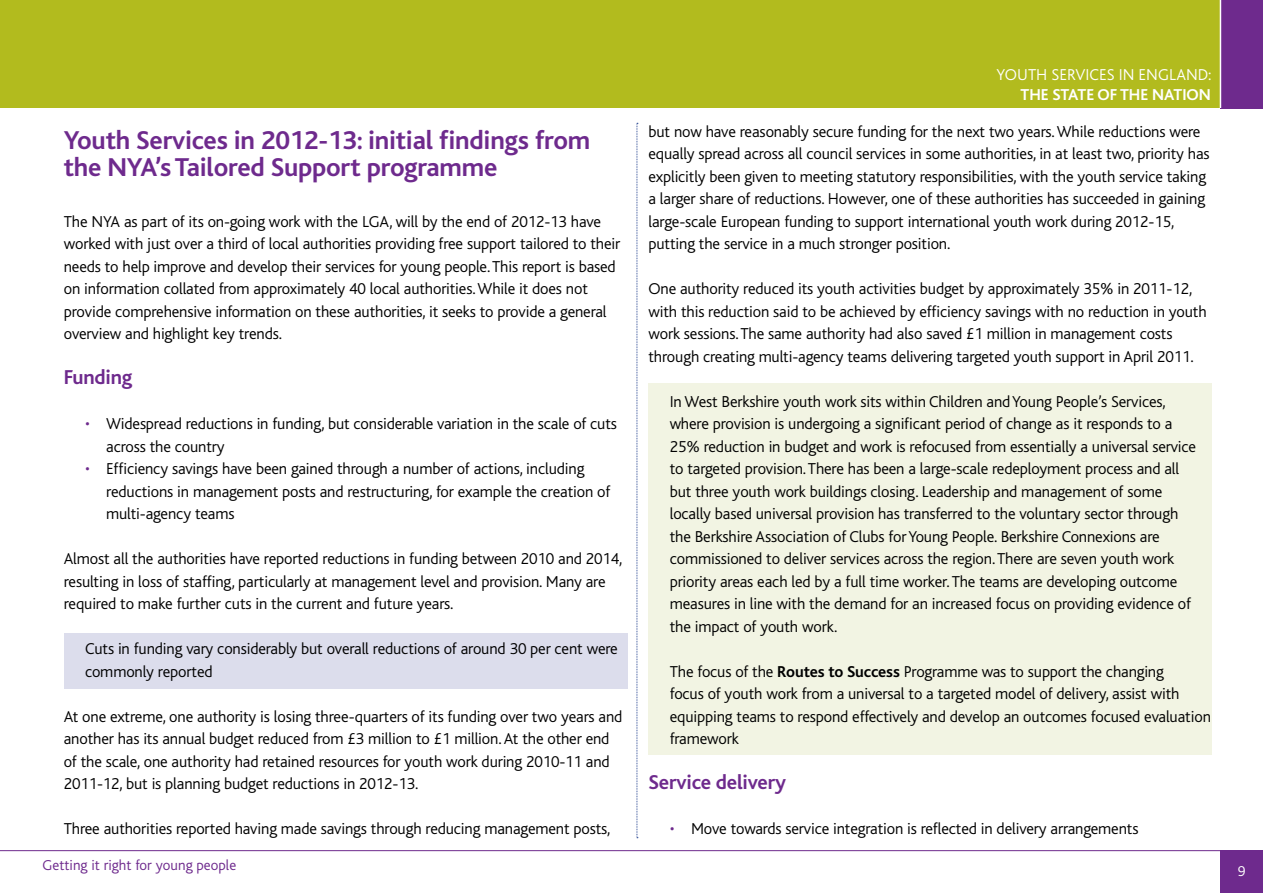
<style>
.page{position:relative;width:1263px;height:893px;background:#fff}
.page>*{position:absolute;margin:0;border:0;box-sizing:border-box;transform-origin:0 0}
.t1{font:700 27px/27px "Bliss Icelandic";letter-spacing:-.01em;color:#6e2a8d}
.t2{font:700 21px "Bliss Icelandic";letter-spacing:-.01em;color:#6e2a8d}
.t3{font:300 16.5px/22.5px "Bliss Icelandic";letter-spacing:-.01em;color:#000}
.t4{font:300 16.5px "Bliss Icelandic";color:#fff}
.t5{font:700 16.5px "Bliss Icelandic";color:#fff}
.t6{font:300 15px "Bliss Icelandic";color:#6e2a8d}
.t7{font:300 15px "Bliss Icelandic";color:#fff}
.s1{color:#6e2a8d}
.s2{font-weight:700}
</style>
<div class="page">
<div style="left:0;top:0;width:1263px;height:108px;background:#b2bb1e"></div>
<div style="left:1220px;top:850px;width:43px;height:43px;background:#6e2a8d"></div>
<div style="left:1220px;top:0;width:43px;height:108px;background:#6e2a8d"></div>
<hr style="left:1220px;top:0;width:1px;height:108px;background:#fff">
<div style="left:64px;top:633px;width:563px;height:55px;background:#dcddec"></div>
<div style="left:648px;top:383px;width:564px;height:372px;background:#f2f4e3"></div>
<hr style="left:0;top:850px;width:1263px;height:1px;background:#6e2a8d">
<svg style="left:637px;top:123px;width:1px;height:715px"></svg>
<h1 class="t1" style="left:64px;top:127px;width:528px">Youth Services in 2012-13: initial findings from the NYA’s Tailored Support programme</h1>
<p class="t3" style="left:64px;top:210px;width:558px">The NYA as part of its on-going work with the LGA, will by the end of 2012-13 have worked with just over a third of local authorities providing free support tailored to their needs to help improve and develop their services for young people. This report is based on information collated from approximately 40 local authorities. While it does not provide comprehensive information on these authorities, it seeks to provide a general overview and highlight key trends.</p>
<p class="t2" style="left:64px;top:366px;width:70px">Funding</p>
<p class="t3" style="left:106px;top:413px;width:512px;text-indent:-21px"><span class="s1">•</span> Widespread reductions in funding, but considerable variation in the scale of cuts across the country</p>
<p class="t3" style="left:106px;top:458px;width:505px;text-indent:-21px"><span class="s1">•</span> Efficiency savings have been gained through a number of actions, including reductions in management posts and restructuring, for example the creation of multi-agency teams</p>
<p class="t3" style="left:64px;top:548px;width:560px">Almost all the authorities have reported reductions in funding between 2010 and 2014, resulting in loss of staffing, particularly at management level and provision. Many are required to make further cuts in the current and future years.</p>
<p class="t3" style="left:85px;top:638px;width:534px">Cuts in funding vary considerably but overall reductions of around 30 per cent were commonly reported</p>
<p class="t3" style="left:64px;top:705px;width:560px">At one extreme, one authority is losing three-quarters of its funding over two years and another has its annual budget reduced from £3 million to £1 million. At the other end of the scale, one authority had retained resources for youth work during 2010-11 and 2011-12, but is planning budget reductions in 2012-13.</p>
<p class="t3" style="left:64px;top:818px;width:548px">Three authorities reported having made savings through reducing management posts,</p>
<p class="t6" style="left:43px;top:858px;width:195px">Getting it right for young people</p>
<p class="t4" style="left:996px;top:66px;width:216px">Youth Services in Eng land:</p>
<p class="t5" style="left:1020px;top:86px;width:189px">The State of the Nation</p>
<p class="t3" style="left:648px;top:120px;width:563px">but now have reasonably secure funding for the next two years. While reductions were equally spread across all council services in some authorities, in at least two, priority has explicitly been given to meeting statutory responsibilities, with the youth service taking a larger share of reductions. H owever, one of these authorities has succeeded in gaining large-scale European funding to support international youth work during 2012-15, putting the service in a much stronger position.</p>
<p class="t3" style="left:648px;top:278px;width:560px">One authority reduced its youth activities budget by approximately 35% in 2011-12, with this reduction said to be achieved by efficiency savings with no reduction in youth work sessions. The same authority had also saved £1 million in management costs through creating multi-agency teams delivering targeted youth support in April 2011.</p>
<p class="t3" style="left:670px;top:391px;width:528px">I n West Berkshire youth work sits within Children and Young People’s Services, where provision is undergoing a significant period of change as it responds to a 25% reduction in budget and work is refocused from essentially a universal service to targeted provision. There has been a large-scale redeployment process and all but three youth work buildings closing. Leadership and management of some locally based universal provision has transferred to the voluntary sector through the Berkshire Association of Clubs for Young People. Berkshire Connexions are commissioned to deliver services across the region. There are seven youth work priority areas each led by a full time worker. The teams are developing outcome measures in line with the demand for an increased focus on providing evidence of the impact of youth work.</p>
<p class="t3" style="left:670px;top:661px;width:543px">The focus of the <span class="s2">Routes to Success</span> Programme was to support the changing<br>focus of youth work from a universal to a targeted model of delivery, assist with equipping teams to respond effectively and develop an outcomes focused evaluation framework</p>
<p class="t2" style="left:648px;top:771px;width:139px">Service delivery</p>
<p class="t3" style="left:670px;top:818px;width:470px"><span class="s1">•</span> Move towards service integration is reflected in delivery arrangements</p>
<p class="t7" style="left:1238px;top:863px;width:9px">9</p>
</div>
